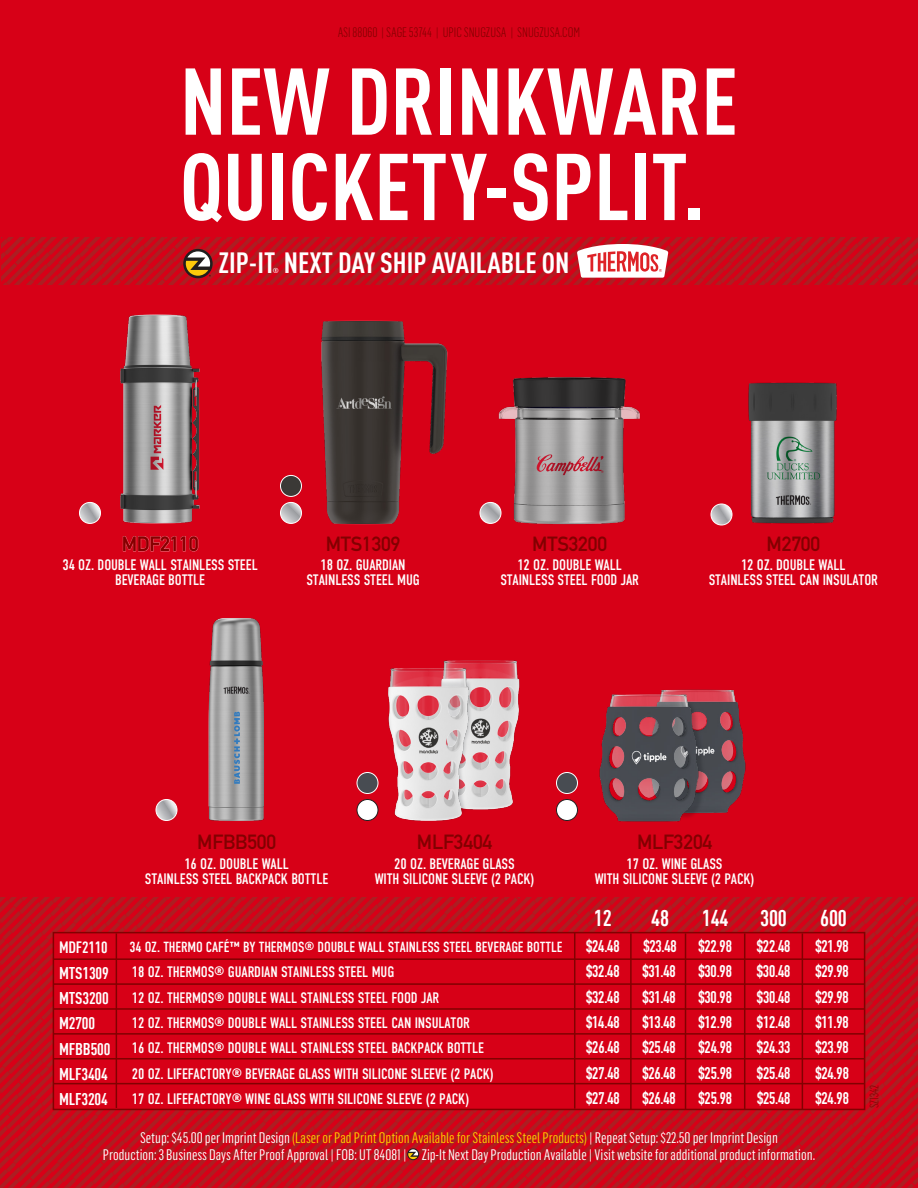
<style>
.page{position:relative;width:918px;height:1188px;background:#d70017}
.page>*{position:absolute;margin:0;border:0;box-sizing:border-box;transform-origin:0 0}
.t1{font:700 condensed 93.15px/85.3px "DINOT";color:#fff}
.t2{font:700 condensed 28.65px "DINOT";color:#fff}
.t3{font:700 condensed 22.5px "DINOT";letter-spacing:-.01em;color:#fff}
.t4{font:700 20.25px "DIN Alternate";letter-spacing:-.01em;color:#820101}
.t5{font:700 16.65px "DIN Condensed";letter-spacing:-.01em;color:#fff}
.t6{font:700 condensed 16.65px "DINOT";letter-spacing:-.01em;color:#fff}
.t7{font:700 condensed 16.2px "DINOT";letter-spacing:-.01em;color:#fff}
.t8{font:15.15px/15px "DIN Condensed";letter-spacing:-.01em;color:#fff;text-align:center}
.t9{font:15px/16.8px "Flama Condensed";color:#fff;text-align:center}
.t10{font:14.7px "DIN Condensed";letter-spacing:-.01em;color:#fff}
.t11{font:300 13.5px "Flama Condensed";color:#820101}
.t12{font:300 12px "Flama Condensed";color:#820101}
.t13{font:700 condensed 7.2px "DINOT";color:#fff}
.s1{color:#ffcb00}
</style>
<div class="page">
<svg style="left:2px;top:237px;width:916px;height:47px"></svg>
<svg style="left:0;top:898px;width:918px;height:290px"></svg>
<svg style="left:183px;top:249px;width:30px;height:29px"></svg>
<svg style="left:186px;top:251px;width:25px;height:26px"></svg>
<svg style="left:577px;top:244px;width:91px;height:34px;background:#f0b0b3"></svg>
<img style="left:710px;top:382px;width:127px;height:144px">
<img style="left:79px;top:314px;width:121px;height:236px">
<img style="left:155px;top:618px;width:109px;height:203px">
<img style="left:728px;top:690px;width:18px;height:120px">
<img style="left:599px;top:689px;width:129px;height:133px">
<img style="left:356px;top:660px;width:164px;height:161px">
<img style="left:280px;top:320px;width:168px;height:205px">
<img style="left:479px;top:377px;width:161px;height:148px">
<svg style="left:156px;top:800px;width:21px;height:20px"></svg>
<div style="left:156px;top:799px;width:21px;height:22px;border:1px solid #fff;border-radius:50%"></div>
<div style="left:280px;top:475px;width:22px;height:21px;background:#3b3936;border-radius:50%"></div>
<div style="left:280px;top:475px;width:22px;height:22px;border:1px solid #fff;border-radius:50%"></div>
<svg style="left:280px;top:502px;width:22px;height:21px"></svg>
<div style="left:280px;top:502px;width:22px;height:22px;border:1px solid #fff;border-radius:50%"></div>
<div style="left:357px;top:772px;width:21px;height:22px;background:#484c52;border-radius:50%"></div>
<div style="left:357px;top:772px;width:21px;height:22px;border:1px solid #fff;border-radius:50%"></div>
<div style="left:357px;top:800px;width:21px;height:20px;background:#fff;border-radius:50%"></div>
<div style="left:357px;top:799px;width:21px;height:22px;border:1px solid #231f20;border-radius:50%"></div>
<div style="left:556px;top:772px;width:22px;height:22px;background:#484c52;border-radius:50%"></div>
<div style="left:556px;top:772px;width:22px;height:22px;border:1px solid #fff;border-radius:50%"></div>
<div style="left:556px;top:800px;width:22px;height:20px;background:#fff;border-radius:50%"></div>
<div style="left:556px;top:799px;width:22px;height:22px;border:1px solid #231f20;border-radius:50%"></div>
<svg style="left:480px;top:502px;width:21px;height:21px"></svg>
<div style="left:480px;top:502px;width:21px;height:22px;border:1px solid #fff;border-radius:50%"></div>
<svg style="left:80px;top:502px;width:20px;height:21px"></svg>
<div style="left:79px;top:502px;width:22px;height:22px;border:1px solid #fff;border-radius:50%"></div>
<svg style="left:711px;top:504px;width:21px;height:21px"></svg>
<div style="left:711px;top:504px;width:21px;height:21px;border:1px solid #fff;border-radius:50%"></div>
<svg style="left:408px;top:1149px;width:11px;height:11px"></svg>
<svg style="left:123px;top:536px;width:75px;height:16px"></svg>
<div style="left:53px;top:933px;width:812px;height:176px;background:#d70017"></div>
<div style="left:53px;top:932px;width:812px;height:178px;border:2px solid #820101"></div>
<hr style="left:53px;top:958px;width:812px;height:2px;background:#820101">
<hr style="left:53px;top:983px;width:812px;height:2px;background:#820101">
<hr style="left:53px;top:1008px;width:812px;height:2px;background:#820101">
<hr style="left:53px;top:1033px;width:812px;height:2px;background:#820101">
<hr style="left:53px;top:1058px;width:812px;height:2px;background:#820101">
<hr style="left:53px;top:1083px;width:812px;height:1px;background:#820101">
<hr style="left:574px;top:933px;width:1px;height:176px;background:#820101">
<hr style="left:116px;top:933px;width:1px;height:175px;background:#820101">
<hr style="left:630px;top:933px;width:2px;height:176px;background:#820101">
<hr style="left:685px;top:933px;width:1px;height:176px;background:#820101">
<hr style="left:744px;top:933px;width:1px;height:176px;background:#820101">
<hr style="left:802px;top:933px;width:1px;height:176px;background:#820101">
<p class="t11" style="left:338px;top:23px;width:244px">ASI 88060 | SAGE 53744 | UPIC SNUGZUSA | SNUGZUSA.COM</p>
<h1 class="t1" style="left:180px;top:52px;width:560px">NEW DRINKWARE<br>QUICKETY-SPLIT.</h1>
<h2 class="t2" style="left:219px;top:242px;width:352px">ZIP-IT NEXT DAY SHIP AVAILABLE ON</h2>
<p class="t13" style="left:273px;top:265px;width:8px">®</p>
<h3 class="t4" style="left:122px;top:528px;width:78px">MDF2110</h3>
<h3 class="t4" style="left:326px;top:528px;width:76px">MTS1309</h3>
<h3 class="t4" style="left:532px;top:528px;width:76px">MTS3200</h3>
<h3 class="t4" style="left:767px;top:528px;width:55px">M2700</h3>
<p class="t8" style="left:63px;top:558px;width:197px">34 OZ. DOUBLE WALL STAINLESS STEEL<br>BEVERAGE BOTTLE</p>
<p class="t8" style="left:306px;top:558px;width:115px">18 OZ. GUARDIAN<br>STAINLESS STEEL MUG</p>
<p class="t8" style="left:500px;top:558px;width:140px">12 OZ. DOUBLE WALL<br>STAINLESS STEEL FOOD JAR</p>
<p class="t8" style="left:709px;top:558px;width:171px">12 OZ. DOUBLE WALL<br>STAINLESS STEEL CAN INSULATOR</p>
<h3 class="t4" style="left:197px;top:827px;width:80px">MFBB500</h3>
<p class="t8" style="left:145px;top:857px;width:185px">16 OZ. DOUBLE WALL<br>STAINLESS STEEL BACKPACK BOTTLE</p>
<h3 class="t4" style="left:417px;top:827px;width:77px">MLF3404</h3>
<p class="t8" style="left:375px;top:857px;width:161px">20 OZ. BEVERAGE GLASS<br>WITH SILICONE SLEEVE (2 PACK)</p>
<h3 class="t4" style="left:637px;top:827px;width:77px">MLF3204</h3>
<p class="t8" style="left:595px;top:857px;width:161px">17 OZ. WINE GLASS<br>WITH SILICONE SLEEVE (2 PACK)</p>
<h3 class="t3" style="left:594px;top:902px;width:19px">12</h3>
<h3 class="t3" style="left:651px;top:902px;width:19px">48</h3>
<h3 class="t3" style="left:702px;top:902px;width:28px">144</h3>
<h3 class="t3" style="left:760px;top:902px;width:28px">300</h3>
<h3 class="t3" style="left:820px;top:902px;width:28px">600</h3>
<p class="t7" style="left:59px;top:936px;width:50px">MDF2110</p>
<p class="t10" style="left:129px;top:939px;width:435px">34 OZ. THERMO CAFÉ™ BY THERMOS® DOUBLE WALL STAINLESS STEEL BEVERAGE BOTTLE</p>
<p class="t5" style="left:586px;top:935px;width:35px">$24.48</p>
<p class="t5" style="left:643px;top:935px;width:35px">$23.48</p>
<p class="t5" style="left:698px;top:935px;width:35px">$22.98</p>
<p class="t5" style="left:757px;top:935px;width:35px">$22.48</p>
<p class="t5" style="left:815px;top:935px;width:35px">$21.98</p>
<p class="t5" style="left:586px;top:960px;width:35px">$32.48</p>
<p class="t5" style="left:642px;top:960px;width:35px">$31.48</p>
<p class="t5" style="left:699px;top:960px;width:35px">$30.98</p>
<p class="t5" style="left:757px;top:960px;width:35px">$30.48</p>
<p class="t5" style="left:815px;top:960px;width:35px">$29.98</p>
<p class="t5" style="left:586px;top:986px;width:35px">$32.48</p>
<p class="t5" style="left:642px;top:986px;width:35px">$31.48</p>
<p class="t5" style="left:699px;top:986px;width:35px">$30.98</p>
<p class="t5" style="left:757px;top:986px;width:35px">$30.48</p>
<p class="t5" style="left:815px;top:986px;width:35px">$29.98</p>
<p class="t5" style="left:586px;top:1011px;width:35px">$14.48</p>
<p class="t5" style="left:642px;top:1011px;width:35px">$13.48</p>
<p class="t5" style="left:699px;top:1011px;width:35px">$12.98</p>
<p class="t5" style="left:757px;top:1011px;width:35px">$12.48</p>
<p class="t5" style="left:815px;top:1011px;width:35px">$11.98</p>
<p class="t5" style="left:586px;top:1036px;width:35px">$26.48</p>
<p class="t5" style="left:642px;top:1036px;width:35px">$25.48</p>
<p class="t5" style="left:699px;top:1036px;width:35px">$24.98</p>
<p class="t5" style="left:757px;top:1036px;width:35px">$24.33</p>
<p class="t5" style="left:815px;top:1036px;width:35px">$23.98</p>
<p class="t5" style="left:586px;top:1062px;width:35px">$27.48</p>
<p class="t5" style="left:642px;top:1062px;width:35px">$26.48</p>
<p class="t5" style="left:699px;top:1062px;width:35px">$25.98</p>
<p class="t5" style="left:757px;top:1062px;width:35px">$25.48</p>
<p class="t5" style="left:815px;top:1062px;width:35px">$24.98</p>
<p class="t5" style="left:586px;top:1087px;width:35px">$27.48</p>
<p class="t5" style="left:642px;top:1087px;width:35px">$26.48</p>
<p class="t5" style="left:699px;top:1087px;width:35px">$25.98</p>
<p class="t5" style="left:757px;top:1087px;width:35px">$25.48</p>
<p class="t5" style="left:815px;top:1087px;width:35px">$24.98</p>
<p class="t6" style="left:59px;top:961px;width:51px">MTS1309</p>
<p class="t8" style="left:132px;top:965px;width:264px">18 OZ. THERMOS® GUARDIAN STAINLESS STEEL MUG</p>
<p class="t6" style="left:59px;top:1011px;width:38px">M2700</p>
<p class="t8" style="left:132px;top:1016px;width:340px">12 OZ. THERMOS® DOUBLE WALL STAINLESS STEEL CAN INSULATOR</p>
<p class="t6" style="left:59px;top:986px;width:51px">MTS3200</p>
<p class="t8" style="left:132px;top:990px;width:309px">12 OZ. THERMOS® DOUBLE WALL STAINLESS STEEL FOOD JAR</p>
<p class="t6" style="left:59px;top:1037px;width:53px">MFBB500</p>
<p class="t8" style="left:132px;top:1041px;width:354px">16 OZ. THERMOS® DOUBLE WALL STAINLESS STEEL BACKPACK BOTTLE</p>
<p class="t6" style="left:59px;top:1062px;width:50px">MLF3404</p>
<p class="t8" style="left:132px;top:1066px;width:363px">20 OZ. LIFEFACTORY® BEVERAGE GLASS WITH SILICONE SLEEVE (2 PACK)</p>
<p class="t6" style="left:59px;top:1087px;width:50px">MLF3204</p>
<p class="t8" style="left:132px;top:1091px;width:339px">17 OZ. LIFEFACTORY® WINE GLASS WITH SILICONE SLEEVE (2 PACK)</p>
<p class="t9" style="left:103px;top:1129px;width:714px">Setup: $45.00 per Imprint Design <span class="s1">(Laser or Pad Print Option Available for Stainless Steel Products)</span> | Repeat Setup: $22.50 per Imprint Design<br>Production: 3 Business Days After Proof Approval | FOB: UT 84081 | Zip-It Next Day Production Available | Visit website for additional product information.</p>
<p class="t12" style="left:867px;top:1108px;width:25px;rotate:-90deg">SZ1342</p>
</div>
